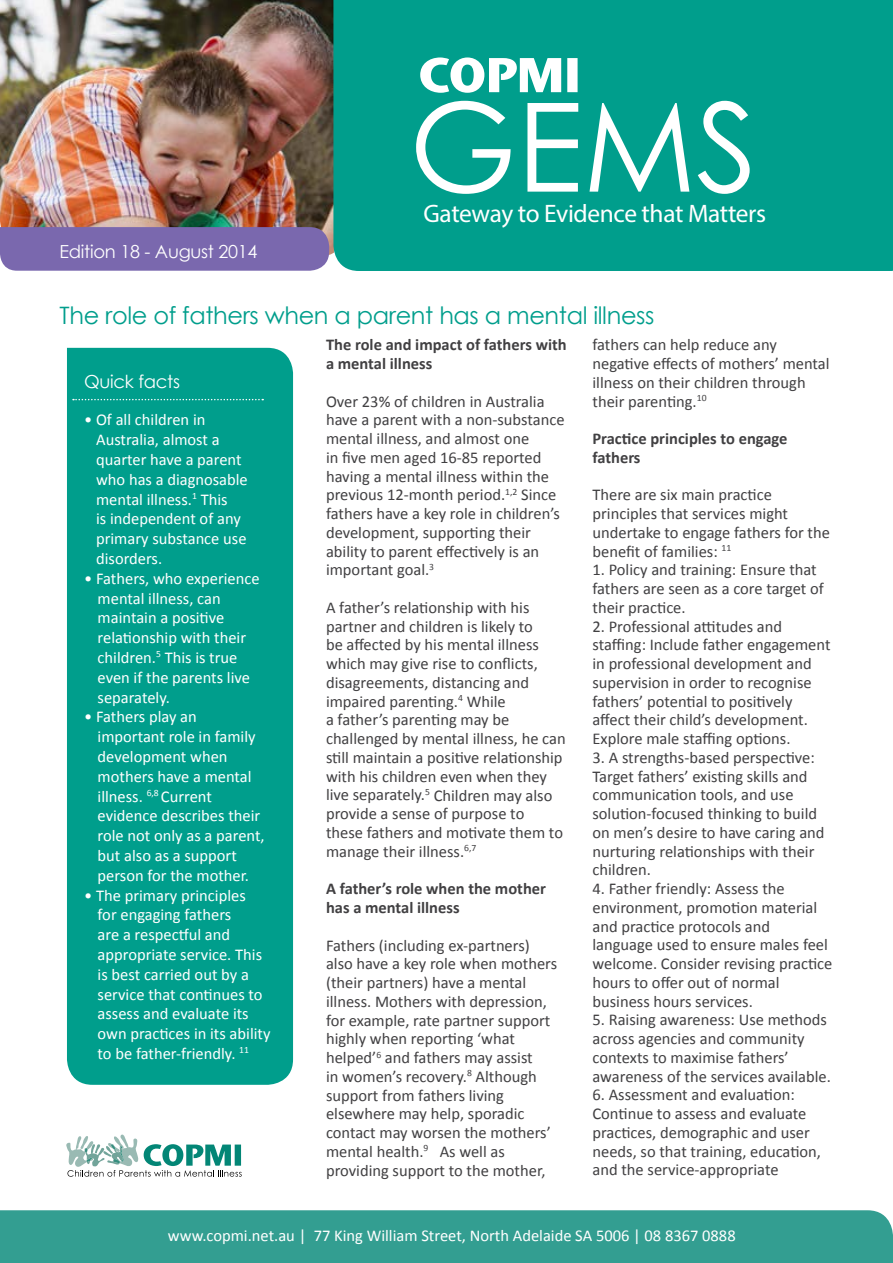
<style>
.page{position:relative;width:893px;height:1263px;background:#fff}
.page>*{position:absolute;margin:0;border:0;box-sizing:border-box;transform-origin:0 0}
.t1{font:123.3px "Century Gothic";color:#fff}
.t2{font:25.35px "Myriad Pro";letter-spacing:-.015em;color:#fff}
.t3{font:24px "Century Gothic";letter-spacing:-.015em;color:#009e8c}
.t4{font:18px "Century Gothic";letter-spacing:-.015em;color:#fff}
.t5{font:16.5px/18.8px "Calibri";color:#414042}
.t6{font:16.5px/19.8px "Calibri";color:#fff}
.t7{font:700 16.5px/18.8px "Calibri";color:#414042}
</style>
<div class="page">
<div style="left:0;top:1210px;width:893px;height:53px;background:#339e91"></div>
<img style="left:0;top:0;width:333px;height:255px">
<div style="left:333px;top:0;width:560px;height:271px;background:#009e8c"></div>
<svg style="left:420px;top:57px;width:158px;height:36px"></svg>
<div style="left:0;top:227px;width:329px;height:44px;background:#7a68ae"></div>
<div style="left:67px;top:348px;width:226px;height:737px;background:#009e8c"></div>
<svg style="left:73px;top:399px;width:190px;height:1px"></svg>
<svg style="left:66px;top:1134px;width:176px;height:43px"></svg>
<h1 class="t1" style="left:409px;top:61px;width:350px">GEMS</h1>
<p class="t4" style="left:60px;top:238px;width:199px">Edition 18 - August 2014</p>
<h2 class="t2" style="left:423px;top:198px;width:344px">Gateway to Evidence that Matters</h2>
<h3 class="t3" style="left:60px;top:299px;width:596px">The role of fathers when a parent has a mental illness</h3>
<p class="t4" style="left:84px;top:369px;width:97px">Quick facts</p>
<p class="t6" style="left:96px;top:410px;width:153px;text-indent:-12px">• Of all children in<br>Australia, almost a quarter have a parent who has a diagnosable mental illness.<sup>1</sup> This<br>is independent of any primary substance use disorders.</p>
<p class="t6" style="left:98px;top:568px;width:164px;text-indent:-13px">• Fathers, who experience mental illness, can maintain a positive relationship with their children.<sup>5</sup> This is true even if the parents live separately.</p>
<p class="t6" style="left:98px;top:707px;width:169px;text-indent:-13px">• Fathers play an important role in family development when mothers have a mental illness. <sup>6,8</sup> Current evidence describes their role not only as a parent, but also as a support person for the mother.</p>
<p class="t6" style="left:98px;top:885px;width:174px;text-indent:-13px">• The primary principles<br>for engaging fathers<br>are a respectful and appropriate service. This is best carried out by a service that continues to assess and evaluate its own practices in its ability to be father-friendly. <sup>11</sup></p>
<p class="t7" style="left:326px;top:336px;width:242px">The role and impact of fathers with a mental illness</p>
<p class="t5" style="left:326px;top:392px;width:240px">Over 23% of children in Australia have a parent with a non-substance mental illness, and almost one<br>in five men aged 16-85 reported having a mental illness within the previous 12-month period.<sup>1,2</sup> Since fathers have a key role in children’s development, supporting their ability to parent effectively is an important goal.<sup>3</sup></p>
<p class="t5" style="left:326px;top:598px;width:241px">A father’s relationship with his partner and children is likely to<br>be affected by his mental illness which may give rise to conflicts, disagreements, distancing and impaired parenting.<sup>4</sup> While<br>a father’s parenting may be challenged by mental illness, he can still maintain a positive relationship with his children even when they live separately.<sup>5</sup> Children may also provide a sense of purpose to<br>these fathers and motivate them to manage their illness.<sup>6,7</sup></p>
<p class="t7" style="left:326px;top:879px;width:221px">A father’s role when the mother has a mental illness</p>
<p class="t5" style="left:326px;top:936px;width:233px">Fathers (including ex-partners) also have a key role when mothers (their partners) have a mental illness. Mothers with depression, for example, rate partner support highly when reporting ‘what helped’<sup>6</sup> and fathers may assist<br>in women’s recovery.<sup>8</sup> Although support from fathers living elsewhere may help, sporadic contact may worsen the mothers’ mental health.<sup>9</sup> As well as providing support to the mother,</p>
<p class="t5" style="left:592px;top:336px;width:239px">fathers can help reduce any negative effects of mothers’ mental illness on their children through their parenting.<sup>10</sup></p>
<p class="t7" style="left:592px;top:429px;width:196px">Practice principles to engage fathers</p>
<p class="t5" style="left:592px;top:486px;width:239px">There are six main practice principles that services might undertake to engage fathers for the benefit of families: <sup>11</sup></p>
<p class="t5" style="left:592px;top:561px;width:233px">1. Policy and training: Ensure that fathers are seen as a core target of their practice.</p>
<p class="t5" style="left:592px;top:617px;width:240px">2. Professional attitudes and staffing: Include father engagement in professional development and supervision in order to recognise fathers’ potential to positively affect their child’s development.<br>Explore male staffing options.</p>
<p class="t5" style="left:592px;top:748px;width:234px">3. A strengths-based perspective:<br>Target fathers’ existing skills and communication tools, and use solution-focused thinking to build on men’s desire to have caring and nurturing relationships with their children.</p>
<p class="t5" style="left:592px;top:879px;width:241px">4. Father friendly: Assess the environment, promotion material and practice protocols and language used to ensure males feel welcome. Consider revising practice hours to offer out of normal business hours services.</p>
<p class="t5" style="left:592px;top:1010px;width:240px">5. Raising awareness: Use methods across agencies and community contexts to maximise fathers’ awareness of the services available.</p>
<p class="t5" style="left:592px;top:1085px;width:230px">6. Assessment and evaluation:<br>Continue to assess and evaluate practices, demographic and user needs, so that training, education, and the service-appropriate</p>
<p class="t6" style="left:168px;top:1225px;width:569px">www.copmi.net.au | 77 King William Street, North Adelaide SA 5006 | 08 8367 0888</p>
</div>
